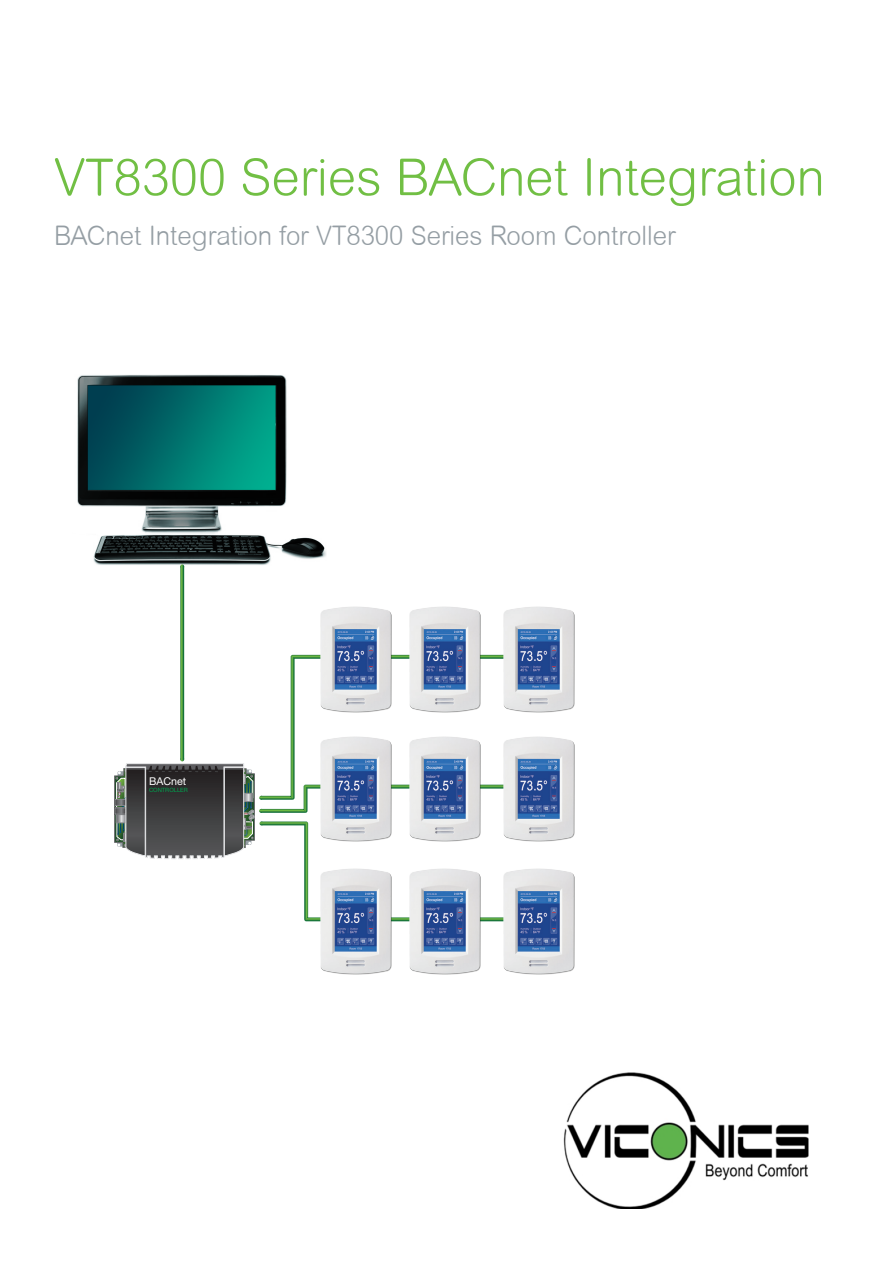
<style>
.page{position:relative;width:893px;height:1263px;background:#fff}
.page>*{position:absolute;margin:0;border:0;box-sizing:border-box;transform-origin:0 0}
.Headlines{font:300 51px "Arial Rounded MT";color:#71bf44}
.t1{font:300 27px "Arial Rounded MT";color:#959ea4;scale:.96 1}
.t2{font:10.8px "Helvetica Neue";color:#fff}
.t3{font:5.85px "Helvetica Neue";color:#00a44f}
</style>
<div class="page">
<img style="left:563px;top:1072px;width:246px;height:137px">
<img style="left:77px;top:374px;width:249px;height:191px">
<img style="left:553px;top:737px;width:22px;height:104px">
<img style="left:320px;top:921px;width:72px;height:53px">
<img style="left:408px;top:921px;width:72px;height:53px">
<img style="left:503px;top:869px;width:72px;height:105px">
<img style="left:553px;top:607px;width:22px;height:105px">
<svg style="left:114px;top:564px;width:439px;height:357px"></svg>
<p class="Headlines" style="left:54px;top:148px;width:772px">VT8300 Series BACnet Integration</p>
<p class="t1" style="left:54px;top:220px;width:649px">BACnet Integration for VT8300 Series Room Controller</p>
<p class="t2" style="left:149px;top:775px;width:39px">BACnet</p>
<p class="t3" style="left:149px;top:787px;width:40px">CONTROLLER</p>
</div>
